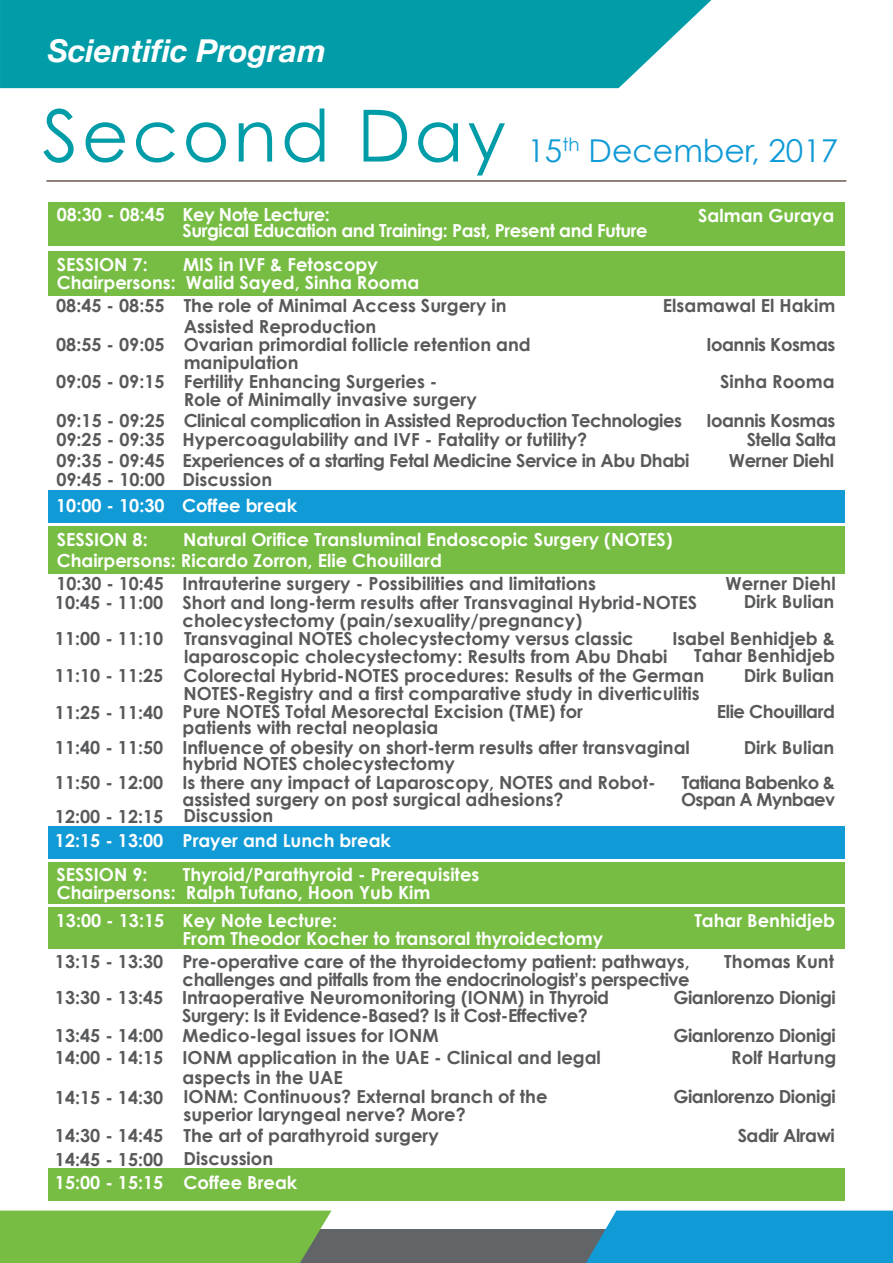
<style>
.page{position:relative;width:893px;height:1263px;background:#fff}
.page>*{position:absolute;margin:0;border:0;box-sizing:border-box;transform-origin:0 0}
.t1{font:72px "Century Gothic";letter-spacing:.05em;color:#009ca7}
.t2{font:31.5px "Century Gothic";color:#109ad6}
.t3{font:italic 700 31.5px "Helvetica Neue";color:#fff}
.t4{font:700 18px/20.2px "Century Gothic";color:#58595b}
.t5{font:700 18px/21.6px "Century Gothic";color:#fff}
.t6{font:700 18px "Century Gothic";letter-spacing:-.025em;color:#58595b}
.t7{font:700 18px/16.5px "Century Gothic";letter-spacing:-.025em;color:#fff}
.t8{font:700 18px/16.5px "Century Gothic";letter-spacing:-.04em;color:#58595b}
</style>
<div class="page">
<div style="left:48px;top:202px;width:797px;height:44px;background:#77bd43"></div>
<div style="left:0;top:1229px;width:893px;height:34px;background:#626568"></div>
<div style="left:586px;top:1210px;width:307px;height:53px;background:#109ad6"></div>
<div style="left:0;top:1210px;width:332px;height:53px;background:#77bd43"></div>
<div style="left:48px;top:251px;width:797px;height:45px;background:#77bd43"></div>
<div style="left:48px;top:526px;width:797px;height:47px;background:#77bd43"></div>
<div style="left:48px;top:491px;width:797px;height:32px;background:#109ad6"></div>
<div style="left:48px;top:826px;width:797px;height:32px;background:#109ad6"></div>
<div style="left:48px;top:862px;width:797px;height:42px;background:#77bd43"></div>
<div style="left:48px;top:907px;width:797px;height:42px;background:#77bd43"></div>
<div style="left:48px;top:1168px;width:797px;height:32px;background:#77bd43"></div>
<hr style="left:46px;top:180px;width:800px;height:2px;background:#3c2415">
<div style="left:0;top:0;width:711px;height:88px;background:#009ca7"></div>
<h2 class="t3" style="left:48px;top:26px;width:280px">Scientific Program</h2>
<h1 class="t1" style="left:42px;top:85px;width:465px">Second Day</h1>
<h2 class="t2" style="left:527px;top:128px;width:312px">15<sup>th</sup> December, 2017</h2>
<p class="t7" style="left:183px;top:205px;width:467px;text-indent:-126px">08:30 - 08:45 Key Note Lecture:<br>Surgical Education and Training: Past, Present and Future</p>
<p class="t5" style="left:57px;top:253px;width:93px">SESSION 7:</p>
<p class="t5" style="left:183px;top:253px;width:196px">MIS in IVF &amp; Fetoscopy</p>
<p class="t5" style="left:57px;top:271px;width:364px">Chairpersons: Walid Sayed, Sinha Rooma</p>
<p class="t5" style="left:698px;top:204px;width:138px">Salman Guraya</p>
<p class="t4" style="left:56px;top:293px;width:452px;line-height:21.6px;text-align:center">08:45 - 08:55 The role of Minimal Access Surgery in<br>Assisted Reproduction</p>
<p class="t4" style="left:663px;top:294px;width:174px">Elsamawal El Hakim</p>
<p class="t4" style="left:56px;top:334px;width:476px">08:55 - 09:05 Ovarian primordial follicle retention and</p>
<p class="t4" style="left:184px;top:352px;width:116px">manipulation</p>
<p class="t4" style="left:56px;top:370px;width:383px">09:05 - 09:15 Fertility Enhancing Surgeries -</p>
<p class="t4" style="left:720px;top:370px;width:116px">Sinha Rooma</p>
<p class="t4" style="left:56px;top:388px;width:627px;text-indent:127px">Role of Minimally invasive surgery<br>09:15 - 09:25 Clinical complication in Assisted Reproduction Technologies<br>09:25 - 09:35 Hypercoagulability and IVF - Fatality or futility?</p>
<p class="t6" style="left:707px;top:331px;width:130px">Ioannis Kosmas</p>
<p class="t6" style="left:707px;top:407px;width:130px">Ioannis Kosmas</p>
<p class="t6" style="left:747px;top:426px;width:91px">Stella Salta</p>
<p class="t6" style="left:56px;top:447px;width:635px">09:35 - 09:45 Experiences of a starting Fetal Medicine Service in Abu Dhabi</p>
<p class="t6" style="left:729px;top:447px;width:107px">Werner Diehl</p>
<p class="t4" style="left:56px;top:469px;width:217px">09:45 - 10:00 Discussion</p>
<p class="t5" style="left:56px;top:494px;width:243px">10:00 - 10:30 Coffee break</p>
<p class="t5" style="left:57px;top:527px;width:617px;text-indent:126px">Natural Orifice Transluminal Endoscopic Surgery (NOTES)<br>Chairpersons: Ricardo Zorron, Elie Chouillard</p>
<p class="t5" style="left:57px;top:527px;width:93px">SESSION 8:</p>
<p class="t4" style="left:55px;top:573px;width:542px;line-height:18.8px">10:30 - 10:45 Intrauterine surgery - Possibilities and limitations<br>10:45 - 11:00</p>
<p class="t4" style="left:55px;top:627px;width:110px">11:00 - 11:10</p>
<p class="t4" style="left:726px;top:573px;width:112px;line-height:18.3px;text-align:right">Werner Diehl<br>Dirk Bulian</p>
<p class="t4" style="left:183px;top:591px;width:516px">Short and long-term results after Transvaginal Hybrid-NOTES</p>
<p class="t4" style="left:183px;top:609px;width:401px">cholecystectomy (pain/sexuality/pregnancy)</p>
<p class="t4" style="left:184px;top:627px;width:451px">Transvaginal NOTES cholecystectomy versus classic</p>
<p class="t4" style="left:184px;top:645px;width:485px">laparoscopic cholecystectomy: Results from Abu Dhabi</p>
<p class="t4" style="left:55px;top:664px;width:651px">11:10 - 11:25 Colorectal Hybrid-NOTES procedures: Results of the German</p>
<p class="t4" style="left:184px;top:682px;width:518px">NOTES-Registry and a first comparative study in diverticulitis</p>
<p class="t4" style="left:672px;top:629px;width:164px;line-height:16.5px;text-align:right">Isabel Benhidjeb &amp;<br>Tahar Benhidjeb</p>
<p class="t4" style="left:744px;top:664px;width:92px">Dirk Bulian</p>
<p class="t4" style="left:55px;top:700px;width:529px">11:25 - 11:40 Pure NOTES Total Mesorectal Excision (TME) for</p>
<p class="t6" style="left:717px;top:697px;width:119px">Elie Chouillard</p>
<p class="t4" style="left:55px;top:717px;width:636px;line-height:19.6px;text-indent:128px">patients with rectal neoplasia<br>11:40 - 11:50 Influence of obesity on short-term results after transvaginal</p>
<p class="t4" style="left:55px;top:753px;width:602px;line-height:19px;text-indent:128px">hybrid NOTES cholecystectomy<br>11:50 - 12:00 Is there any impact of Laparoscopy, NOTES and Robot-</p>
<p class="t4" style="left:183px;top:788px;width:383px">assisted surgery on post surgical adhesions?</p>
<p class="t4" style="left:55px;top:805px;width:110px">12:00 - 12:15</p>
<p class="t5" style="left:55px;top:823px;width:110px;line-height:33.6px">12:15 - 13:00<br>SESSION 9:</p>
<p class="t4" style="left:744px;top:736px;width:92px">Dirk Bulian</p>
<p class="t8" style="left:681px;top:774px;width:155px">Tatiana Babenko &amp;<br>Ospan A Mynbaev</p>
<p class="t4" style="left:184px;top:804px;width:91px">Discussion</p>
<p class="t5" style="left:183px;top:829px;width:210px">Prayer and Lunch break</p>
<p class="t5" style="left:183px;top:862px;width:298px">Thyroid/Parathyroid - Prerequisites</p>
<p class="t5" style="left:57px;top:880px;width:375px">Chairpersons: Ralph Tufano, Hoon Yub Kim</p>
<p class="t5" style="left:694px;top:909px;width:142px">Tahar Benhidjeb</p>
<p class="t5" style="left:183px;top:910px;width:422px;line-height:18px;text-indent:-127px">13:00 - 13:15 Key Note Lecture:<br>From Theodor Kocher to transoral thyroidectomy</p>
<p class="t4" style="left:55px;top:950px;width:636px">13:15 - 13:30 Pre-operative care of the thyroidectomy patient: pathways,</p>
<p class="t6" style="left:183px;top:965px;width:509px">challenges and pitfalls from the endocrinologist’s perspective</p>
<p class="t4" style="left:55px;top:986px;width:556px">13:30 - 13:45 Intraoperative Neuromonitoring (IONM) in Thyroid</p>
<p class="t6" style="left:182px;top:1001px;width:407px">Surgery: Is it Evidence-Based? Is it Cost-Effective?</p>
<p class="t6" style="left:673px;top:1021px;width:164px">Gianlorenzo Dionigi</p>
<p class="t4" style="left:724px;top:950px;width:111px">Thomas Kunt</p>
<p class="t6" style="left:673px;top:983px;width:164px">Gianlorenzo Dionigi</p>
<p class="t4" style="left:55px;top:1023px;width:547px;line-height:22.5px">13:45 - 14:00 Medico-legal issues for IONM<br>14:00 - 14:15 IONM application in the UAE - Clinical and legal</p>
<p class="t4" style="left:55px;top:1066px;width:494px;line-height:19.6px;text-indent:128px">aspects in the UAE<br>14:15 - 14:30 IONM: Continuous? External branch of the</p>
<p class="t4" style="left:55px;top:1103px;width:412px;line-height:20.7px;text-indent:129px">superior laryngeal nerve? More?<br>14:30 - 14:45 The art of parathyroid surgery</p>
<p class="t4" style="left:731px;top:1046px;width:107px">Rolf Hartung</p>
<p class="t6" style="left:673px;top:1083px;width:164px">Gianlorenzo Dionigi</p>
<p class="t6" style="left:738px;top:1122px;width:99px">Sadir Alrawi</p>
<p class="t4" style="left:55px;top:1148px;width:220px">14:45 - 15:00 Discussion</p>
<p class="t5" style="left:55px;top:1171px;width:244px">15:00 - 15:15 Coffee Break</p>
</div>
